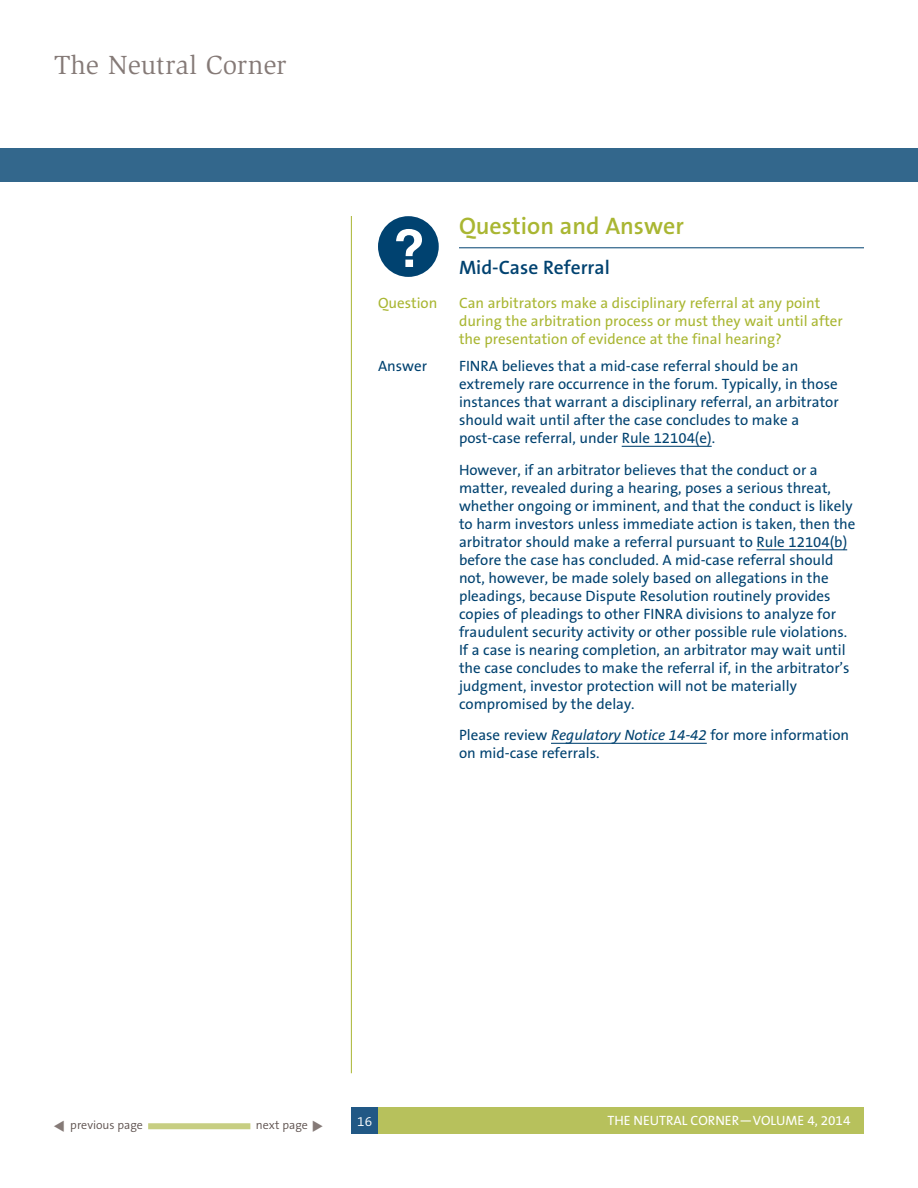
<style>
.page{position:relative;width:918px;height:1188px;background:#fff}
.page>*{position:absolute;margin:0;border:0;box-sizing:border-box;transform-origin:0 0}
.t1{font:27px "Slimbach LT";color:#857a77}
.question___answer_he{font:600 24px "The Sans B6";color:#a9b632}
.question_answer_subh{font:600 19.5px "The Sans B6";color:#004270}
.text_answer_no_rule{font:15px/18px "The Sans B5 Plain";color:#004270}
.text_question{font:15px/18px "The Sans B5 Plain";color:#a9b632}
.t2{font:13.5px "The Sans B5 Plain";color:#fff}
.page_numbers{font:300 13.5px "The Sans B4";color:#fff}
.text{font:300 12px "The Sans B4";color:#5d514e}
.s1{font-style:italic}
</style>
<div class="page">
<div style="left:148px;top:1123px;width:102px;height:6px;background:#c7ce82"></div>
<div style="left:0;top:148px;width:918px;height:34px;background:#33678c"></div>
<div style="left:378px;top:1107px;width:486px;height:27px;background:#b7c15c"></div>
<div style="left:351px;top:1107px;width:27px;height:27px;background:#215885"></div>
<hr style="left:351px;top:216px;width:1px;height:857px;background:#a9b632">
<svg style="left:378px;top:216px;width:61px;height:61px"></svg>
<hr style="left:459px;top:247px;width:405px;height:1px;background:#004270">
<hr style="left:622px;top:446px;width:90px;height:1px;background:#004270">
<hr style="left:756px;top:549px;width:91px;height:1px;background:#004270">
<hr style="left:551px;top:743px;width:156px;height:1px;background:#004270">
<h1 class="t1" style="left:54px;top:50px;width:234px">The Neutral Corner</h1>
<p class="question___answer_he" style="left:459px;top:213px;width:226px">Question and Answer</p>
<p class="question_answer_subh" style="left:459px;top:257px;width:152px">Mid-Case Referral</p>
<p class="text_question" style="left:378px;top:294px;width:61px">Question</p>
<p class="text_question" style="left:459px;top:294px;width:385px">Can arbitrators make a disciplinary referral at any point during the arbitration process or must they wait until after the presentation of evidence at the final hearing?</p>
<p class="text_answer_no_rule" style="left:378px;top:357px;width:51px">Answer</p>
<p class="text_answer_no_rule" style="left:459px;top:357px;width:381px">FINRA believes that a mid-case referral should be an extremely rare occurrence in the forum. Typically, in those instances that warrant a disciplinary referral, an arbitrator should wait until after the case concludes to make a post-case referral, under Rule 12104(e).</p>
<p class="text_answer_no_rule" style="left:459px;top:461px;width:398px">However, if an arbitrator believes that the conduct or a matter, revealed during a hearing, poses a serious threat, whether ongoing or imminent, and that the conduct is likely to harm investors unless immediate action is taken, then the arbitrator should make a referral pursuant to Rule 12104(b) before the case has concluded. A mid-case referral should not, however, be made solely based on allegations in the pleadings, because Dispute Resolution routinely provides copies of pleadings to other FINRA divisions to analyze for fraudulent security activity or other possible rule violations.<br>If a case is nearing completion, an arbitrator may wait until the case concludes to make the referral if, in the arbitrator’s judgment, investor protection will not be materially compromised by the delay.</p>
<p class="text_answer_no_rule" style="left:459px;top:726px;width:392px">Please review <span class="s1">Regulatory Notice 14-42</span> for more information on mid-case referrals.</p>
<p class="text" style="left:70px;top:1119px;width:74px">previous page</p>
<p class="text" style="left:256px;top:1119px;width:53px">next page</p>
<p class="t2" style="left:607px;top:1113px;width:245px">THE NEUTRAL CORNER—VOLUME 4, 2014</p>
<p class="page_numbers" style="left:357px;top:1114px;width:16px">16</p>
</div>
